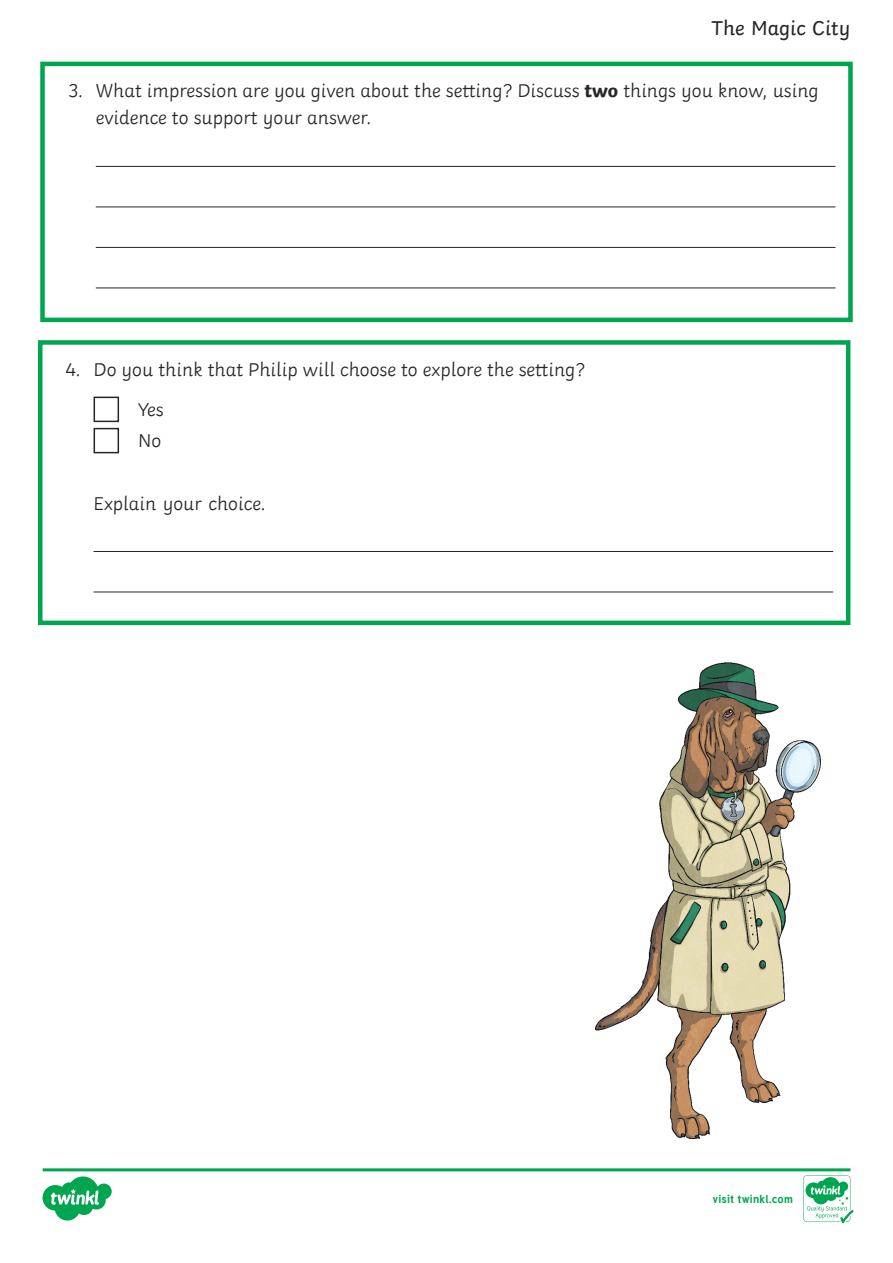
<style>
.page{position:relative;width:893px;height:1263px;background:#fff}
.page>*{position:absolute;margin:0;border:0;box-sizing:border-box;transform-origin:0 0}
.Heading_4{font:21px "Twinkl";color:#282526}
.Numbered_Bullets{font:300 19.5px/27px "Twinkl";color:#282526}
.Multiple_Choice{font:300 19.5px "Twinkl";color:#282526}
.t1{font:700 11.4px "Tuffy";letter-spacing:.015em;color:#00a54f}
.s1{font-weight:700}
</style>
<div class="page">
<hr style="left:94px;top:551px;width:739px;height:1px;background:#282526">
<hr style="left:94px;top:591px;width:739px;height:1px;background:#282526">
<div style="left:94px;top:397px;width:25px;height:25px;border:2px solid #282526"></div>
<div style="left:94px;top:428px;width:25px;height:25px;border:2px solid #282526"></div>
<div style="left:38px;top:340px;width:812px;height:285px;border:4px solid #00a54f"></div>
<hr style="left:96px;top:166px;width:739px;height:1px;background:#282526">
<hr style="left:96px;top:206px;width:739px;height:1px;background:#282526">
<hr style="left:96px;top:247px;width:739px;height:1px;background:#282526">
<hr style="left:96px;top:287px;width:739px;height:1px;background:#282526">
<div style="left:40px;top:62px;width:813px;height:260px;border:4px solid #00a54f"></div>
<svg style="left:43px;top:1168px;width:810px;height:55px"></svg>
<img style="left:595px;top:662px;width:225px;height:476px">
<p class="Heading_4" style="left:712px;top:11px;width:140px">The Magic City</p>
<p class="Numbered_Bullets" style="left:96px;top:76px;width:724px;text-indent:-27px">3. What impression are you given about the setting? Discuss <span class="s1">two</span> things you know, using evidence to support your answer.</p>
<p class="Numbered_Bullets" style="left:65px;top:354px;width:521px">4. Do you think that Philip will choose to explore the setting?</p>
<p class="Multiple_Choice" style="left:138px;top:394px;width:27px">Yes</p>
<p class="Multiple_Choice" style="left:138px;top:426px;width:25px">No</p>
<p class="Multiple_Choice" style="left:94px;top:488px;width:174px">Explain your choice.</p>
<p class="t1" style="left:712px;top:1190px;width:82px">visit twinkl.com</p>
</div>
